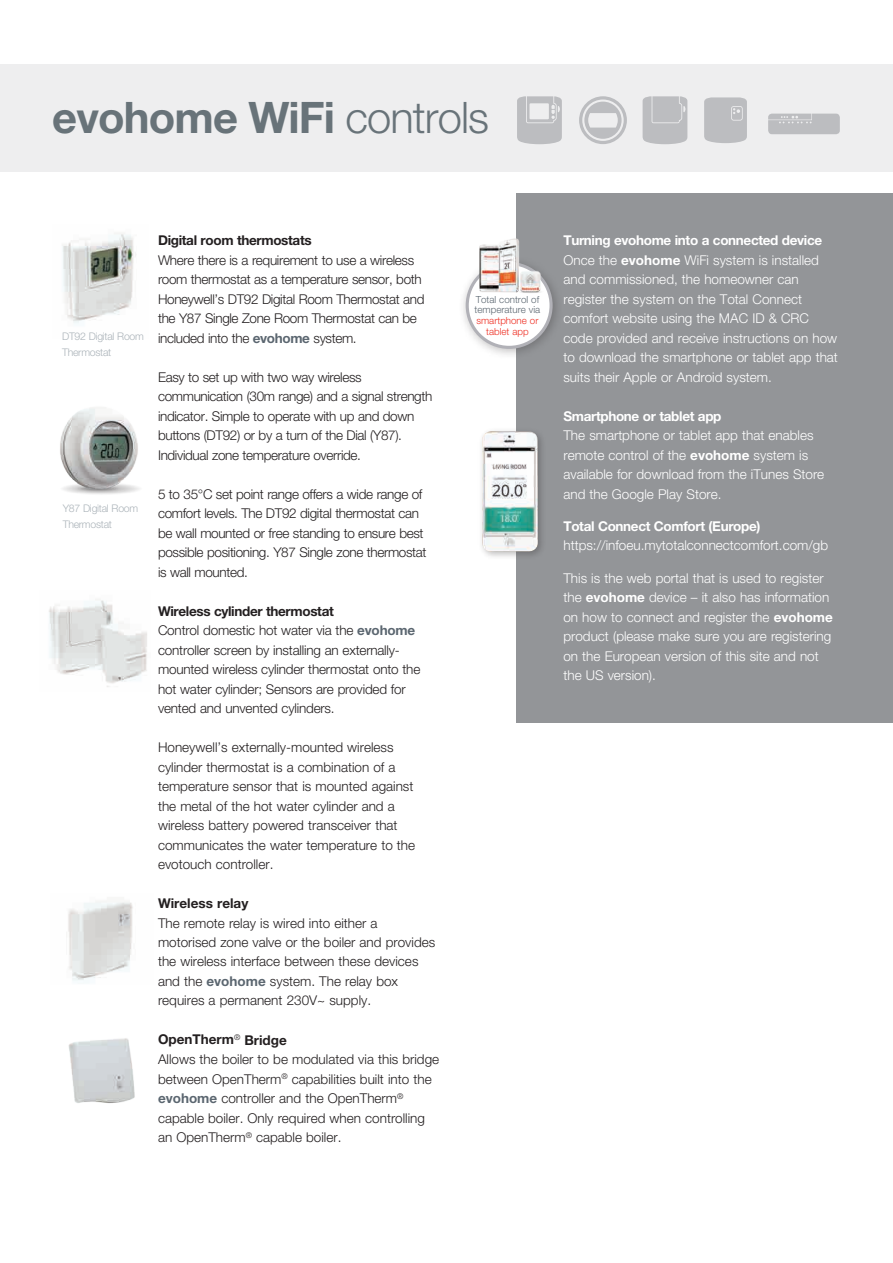
<style>
.page{position:relative;width:893px;height:1263px;background:#fff}
.page>*{position:absolute;margin:0;border:0;box-sizing:border-box;transform-origin:0 0}
.t1{font:700 43.5px "Helvetica Neue LT";letter-spacing:-.02em;color:#687379}
.t2{font:300 13.5px/19.5px "Helvetica Neue LT";letter-spacing:-.015em;color:#231f20}
.t3{font:300 13.5px/19.5px "Helvetica Neue LT";color:#fff}
.t4{font:700 13.5px "Helvetica Neue LT";letter-spacing:-.025em;color:#fff}
.t5{font:700 13.5px "Helvetica Neue LT";letter-spacing:-.025em;color:#231f20}
.t6{font:700 13.5px "Helvetica Neue LT";color:#231f20}
.t7{font:300 10.5px/16.5px "Helvetica Neue LT";letter-spacing:-.025em;color:#acb4ba}
.t8{font:300 9.75px/10.6px "Helvetica Neue LT";color:#5b6670}
.t9{font:300 9.75px/10.6px "Helvetica Neue LT";color:#ee2e22;text-align:center}
.s1{font-weight:300}
.s2{font-family:"Helvetica Neue LT Pro";font-weight:700;color:#5b6670}
.s3{font-weight:700}
.s4{font-weight:700;color:#5b6670}
.s5{font-family:"Helvetica Neue LT Pro";font-weight:700}
</style>
<div class="page">
<div style="left:517px;top:194px;width:376px;height:529px;background:#939598"></div>
<img style="left:62px;top:233px;width:74px;height:91px">
<img style="left:68px;top:902px;width:65px;height:79px">
<img style="left:49px;top:599px;width:98px;height:88px">
<div style="left:0;top:64px;width:893px;height:107px;background:#eeeeef"></div>
<svg style="left:517px;top:96px;width:45px;height:48px"></svg>
<svg style="left:643px;top:96px;width:44px;height:48px;background:#bfc0c3"></svg>
<svg style="left:704px;top:97px;width:43px;height:46px;background:#bfc0c3"></svg>
<svg style="left:768px;top:114px;width:72px;height:20px"></svg>
<img style="left:60px;top:407px;width:80px;height:87px">
<svg style="left:579px;top:96px;width:48px;height:48px"></svg>
<div style="left:478px;top:427px;width:69px;height:133px;background:#231f20;opacity:.3"></div>
<img style="left:482px;top:431px;width:56px;height:120px">
<div style="left:458px;top:254px;width:106px;height:106px;background:#231f20;opacity:.3"></div>
<div style="left:467px;top:263px;width:84px;height:84px;background:#fff;border-radius:50%"></div>
<div style="left:466px;top:262px;width:87px;height:87px;border:3px solid #b1b1b7;border-radius:50%"></div>
<img style="left:464px;top:234px;width:82px;height:65px">
<img style="left:68px;top:1038px;width:67px;height:65px">
<h1 class="t1" style="left:52px;top:90px;width:438px">evohome WiFi <span class="s1">controls</span></h1>
<p class="t7" style="left:62px;top:328px;width:83px">DT92 Digital Room<br>Thermostat</p>
<p class="t7" style="left:63px;top:500px;width:77px">Y87 Digital Room<br>Thermostat</p>
<p class="t5" style="left:158px;top:232px;width:155px">Digital room thermostats</p>
<p class="t2" style="left:158px;top:250px;width:268px">Where there is a requirement to use a wireless room thermostat as a temperature sensor, both Honeywell’s DT92 Digital Room Thermostat and the Y87 Single Zone Room Thermostat can be included into the <span class="s2">evohome</span> system.</p>
<p class="t2" style="left:158px;top:367px;width:276px">Easy to set up with two way wireless communication (30m range) and a signal strength indicator. Simple to operate with up and down buttons (DT92) or by a turn of the Dial (Y87).<br>Individual zone temperature override.</p>
<p class="t2" style="left:158px;top:484px;width:270px">5 to 35°C set point range offers a wide range of comfort levels. The DT92 digital thermostat can be wall mounted or free standing to ensure best possible positioning. Y87 Single zone thermostat is wall mounted.</p>
<p class="t2" style="left:158px;top:601px;width:264px"><span class="s3">Wireless cylinder thermostat<br></span>Control domestic hot water via the <span class="s4">evohome </span>controller screen by installing an externally&shy;mounted wireless cylinder thermostat onto the hot water cylinder; Sensors are provided for vented and unvented cylinders.</p>
<p class="t2" style="left:158px;top:737px;width:259px">Honeywell’s externally-mounted wireless cylinder thermostat is a combination of a temperature sensor that is mounted against the metal of the hot water cylinder and a wireless battery powered transceiver that communicates the water temperature to the evotouch controller.</p>
<p class="t6" style="left:158px;top:895px;width:92px">Wireless relay</p>
<p class="t2" style="left:158px;top:913px;width:279px">The remote relay is wired into either a motorised zone valve or the boiler and provides the wireless interface between these devices and the <span class="s2">evohome</span> system. The relay box requires a permanent 230V~ supply.</p>
<p class="t2" style="left:158px;top:1030px;width:283px"><span class="s3">OpenTherm</span><sup>®</sup> <span class="s3">Bridge<br></span>Allows the boiler to be modulated via this bridge between OpenTherm<sup>®</sup> capabilities built into the <span class="s2">evohome</span> controller and the OpenTherm<sup>® </sup>capable boiler. Only required when controlling an OpenTherm<sup>®</sup> capable boiler.</p>
<p class="t8" style="left:475px;top:294px;width:67px">Total control of temperature via</p>
<p class="t9" style="left:476px;top:315px;width:64px">smartphone or tablet app</p>
<p class="t3" style="left:563px;top:230px;width:276px"><span class="s3">Turning evohome into a connected device </span>Once the <span class="s5">evohome</span> WiFi system is installed and commissioned, the homeowner can register the system on the Total Connect comfort website using the MAC ID &amp; CRC code provided and receive instructions on how to download the smartphone or tablet app that suits their Apple or Android system.</p>
<p class="t4" style="left:563px;top:407px;width:160px">Smartphone or tablet app</p>
<p class="t3" style="left:563px;top:425px;width:262px">The smartphone or tablet app that enables remote control of the <span class="s5">evohome</span> system is available for download from the iTunes Store and the Google Play Store.</p>
<p class="t4" style="left:563px;top:518px;width:199px">Total Connect Comfort (Europe)</p>
<p class="t3" style="left:563px;top:535px;width:266px">https://infoeu.mytotalconnectcomfort.com/gb</p>
<p class="t3" style="left:563px;top:568px;width:271px">This is the web portal that is used to register the <span class="s5">evohome</span> device – it also has information on how to connect and register the <span class="s5">evohome </span>product (please make sure you are registering on the European version of this site and not the US version).</p>
</div>
